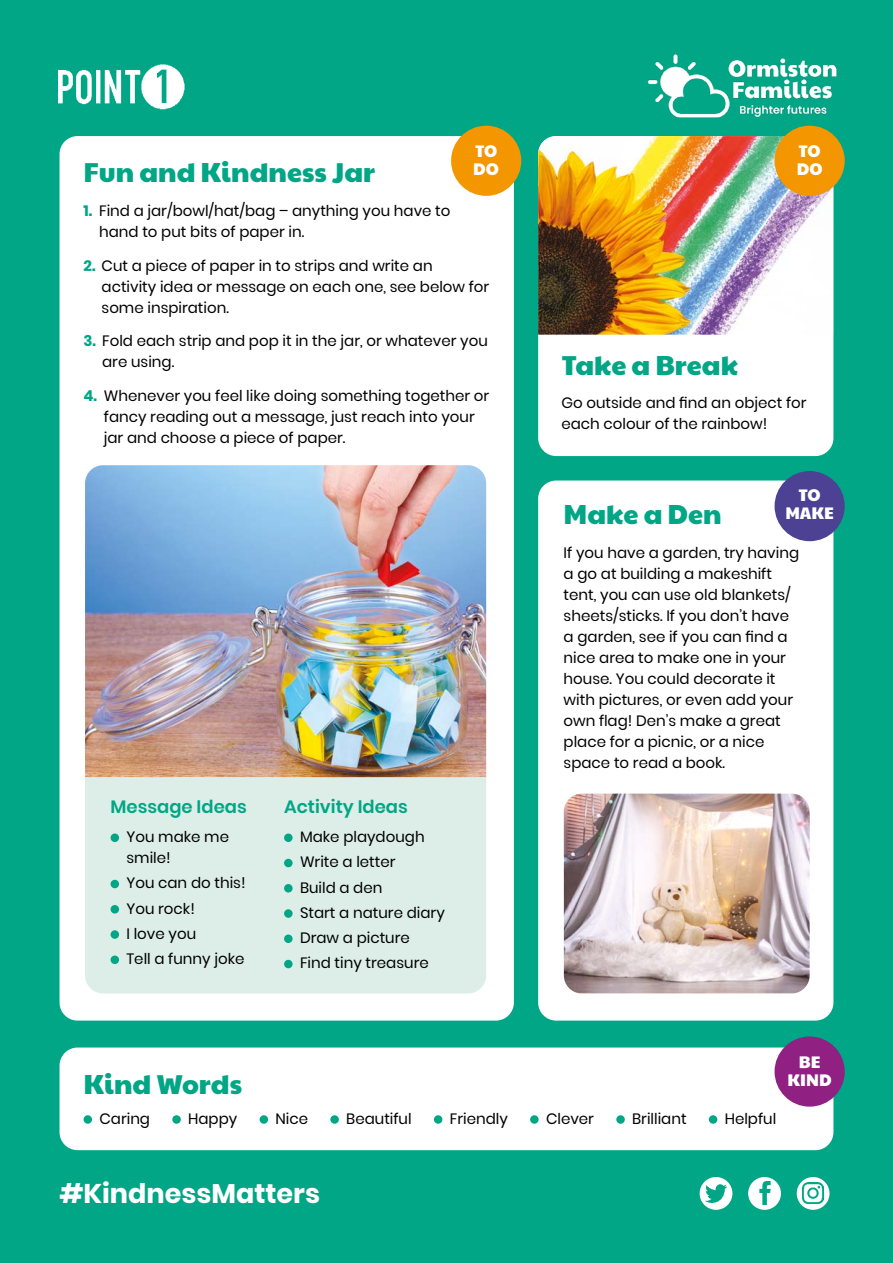
<style>
.page{position:relative;width:893px;height:1263px;background:#00a685}
.page>*{position:absolute;margin:0;border:0;box-sizing:border-box;transform-origin:0 0}
.t1{font:27px "Paytone One";color:#00a685}
.t2{font:700 27px "Poppins";color:#fff}
.t3{font:600 18px "Poppins";color:#00a685}
.t4{font:16.5px/18px "Paytone One";color:#fff;text-align:center}
.t5{font:15px/21px "Poppins";color:#000}
.s1{font-weight:700;color:#00a685}
</style>
<div class="page">
<div style="left:60px;top:136px;width:454px;height:884px;background:#fff;border-radius:18px"></div>
<div style="left:60px;top:1047px;width:773px;height:103px;background:#fff;border-radius:18px"></div>
<div style="left:538px;top:136px;width:295px;height:320px;background:#fff;border-radius:18px"></div>
<img style="left:538px;top:136px;width:295px;height:199px">
<div style="left:538px;top:480px;width:295px;height:540px;background:#fff;border-radius:18px"></div>
<img style="left:59px;top:64px;width:126px;height:45px">
<img style="left:647px;top:54px;width:190px;height:64px">
<div style="left:700px;top:1177px;width:32px;height:33px;background:#fff;border-radius:50%"></div>
<img style="left:705px;top:1184px;width:22px;height:20px">
<div style="left:748px;top:1177px;width:33px;height:33px;background:#fff;border-radius:50%"></div>
<img style="left:759px;top:1182px;width:12px;height:23px">
<svg style="left:797px;top:1177px;width:32px;height:33px"></svg>
<img style="left:803px;top:1183px;width:20px;height:21px">
<img style="left:85px;top:465px;width:401px;height:312px">
<div style="left:85px;top:777px;width:401px;height:216px;background:#ddeee8"></div>
<div style="left:111px;top:833px;width:8px;height:9px;background:#00a685;border-radius:50%"></div>
<div style="left:111px;top:880px;width:8px;height:8px;background:#00a685;border-radius:50%"></div>
<div style="left:111px;top:905px;width:8px;height:8px;background:#00a685;border-radius:50%"></div>
<div style="left:111px;top:930px;width:8px;height:9px;background:#00a685;border-radius:50%"></div>
<div style="left:111px;top:955px;width:8px;height:9px;background:#00a685;border-radius:50%"></div>
<div style="left:284px;top:833px;width:9px;height:9px;background:#00a685;border-radius:50%"></div>
<div style="left:284px;top:859px;width:9px;height:8px;background:#00a685;border-radius:50%"></div>
<div style="left:284px;top:884px;width:9px;height:8px;background:#00a685;border-radius:50%"></div>
<div style="left:284px;top:909px;width:9px;height:9px;background:#00a685;border-radius:50%"></div>
<div style="left:284px;top:934px;width:9px;height:9px;background:#00a685;border-radius:50%"></div>
<div style="left:284px;top:960px;width:9px;height:8px;background:#00a685;border-radius:50%"></div>
<div style="left:84px;top:1115px;width:8px;height:9px;background:#00a685;border-radius:50%"></div>
<div style="left:172px;top:1115px;width:9px;height:9px;background:#00a685;border-radius:50%"></div>
<div style="left:260px;top:1115px;width:8px;height:9px;background:#00a685;border-radius:50%"></div>
<div style="left:330px;top:1115px;width:9px;height:9px;background:#00a685;border-radius:50%"></div>
<div style="left:434px;top:1115px;width:8px;height:9px;background:#00a685;border-radius:50%"></div>
<div style="left:530px;top:1115px;width:9px;height:9px;background:#00a685;border-radius:50%"></div>
<div style="left:616px;top:1115px;width:9px;height:9px;background:#00a685;border-radius:50%"></div>
<div style="left:709px;top:1115px;width:8px;height:9px;background:#00a685;border-radius:50%"></div>
<img style="left:564px;top:794px;width:246px;height:199px">
<div style="left:774px;top:471px;width:71px;height:70px;background:#4d4193;border-radius:50%"></div>
<div style="left:451px;top:126px;width:70px;height:70px;background:#f49600;border-radius:50%"></div>
<div style="left:774px;top:126px;width:71px;height:70px;background:#f49600;border-radius:50%"></div>
<div style="left:774px;top:1036px;width:71px;height:71px;background:#902082;border-radius:50%"></div>
<p class="t4" style="left:473px;top:141px;width:27px;text-align:left">TO<br>DO</p>
<p class="t4" style="left:797px;top:141px;width:27px;text-align:left">TO<br>DO</p>
<h1 class="t1" style="left:84px;top:148px;width:293px">Fun and Kindness Jar</h1>
<p class="t5" style="left:99px;top:200px;width:353px;text-indent:-16px"><span class="s1">1.</span> Find a jar/bowl/hat/bag – anything you have to hand to put bits of paper in.</p>
<p class="t5" style="left:102px;top:255px;width:389px;text-indent:-18px"><span class="s1">2.</span> Cut a piece of paper in to strips and write an activity idea or message on each one, see below for some inspiration.</p>
<p class="t5" style="left:102px;top:331px;width:387px;text-indent:-19px"><span class="s1">3.</span> Fold each strip and pop it in the jar, or whatever you are using.</p>
<p class="t5" style="left:104px;top:385px;width:387px;text-indent:-20px"><span class="s1">4.</span> Whenever you feel like doing something together or fancy reading out a message, just reach into your jar and choose a piece of paper.</p>
<h1 class="t1" style="left:561px;top:340px;width:178px">Take a Break</h1>
<p class="t5" style="left:561px;top:393px;width:247px">Go outside and find an object for each colour of the rainbow!</p>
<p class="t3" style="left:111px;top:796px;width:138px">Message Ideas</p>
<p class="t5" style="left:126px;top:826px;width:104px">You make me smile!</p>
<p class="t5" style="left:126px;top:870px;width:121px;line-height:25.2px">You can do this!<br>You rock!<br>I love you<br>Tell a funny joke</p>
<p class="t3" style="left:284px;top:796px;width:125px">Activity Ideas</p>
<p class="t5" style="left:300px;top:824px;width:146px;line-height:25.2px">Make playdough<br>Write a letter<br>Build a den<br>Start a nature diary<br>Draw a picture<br>Find tiny treasure</p>
<p class="t4" style="left:785px;top:485px;width:50px">TO<br>MAKE</p>
<h1 class="t1" style="left:564px;top:490px;width:160px">Make a Den</h1>
<p class="t5" style="left:564px;top:542px;width:237px">If you have a garden, try having a go at building a makeshift tent, you can use old blankets/ sheets/sticks. If you don’t have a garden, see if you can find a nice area to make one in your house. You could decorate it with pictures, or even add your own flag! Den’s make a great place for a picnic, or a nice space to read a book.</p>
<h1 class="t1" style="left:84px;top:1060px;width:160px">Kind Words</h1>
<p class="t5" style="left:99px;top:1108px;width:52px">Caring</p>
<p class="t5" style="left:188px;top:1108px;width:51px">Happy</p>
<p class="t5" style="left:275px;top:1108px;width:34px">Nice</p>
<p class="t5" style="left:346px;top:1108px;width:67px">Beautiful</p>
<p class="t5" style="left:450px;top:1108px;width:60px">Friendly</p>
<p class="t5" style="left:546px;top:1108px;width:50px">Clever</p>
<p class="t5" style="left:632px;top:1108px;width:56px">Brilliant</p>
<p class="t5" style="left:725px;top:1108px;width:53px">Helpful</p>
<p class="t4" style="left:787px;top:1051px;width:46px">BE<br>KIND</p>
<h1 class="t2" style="left:60px;top:1178px;width:262px">#KindnessMatters</h1>
</div>
